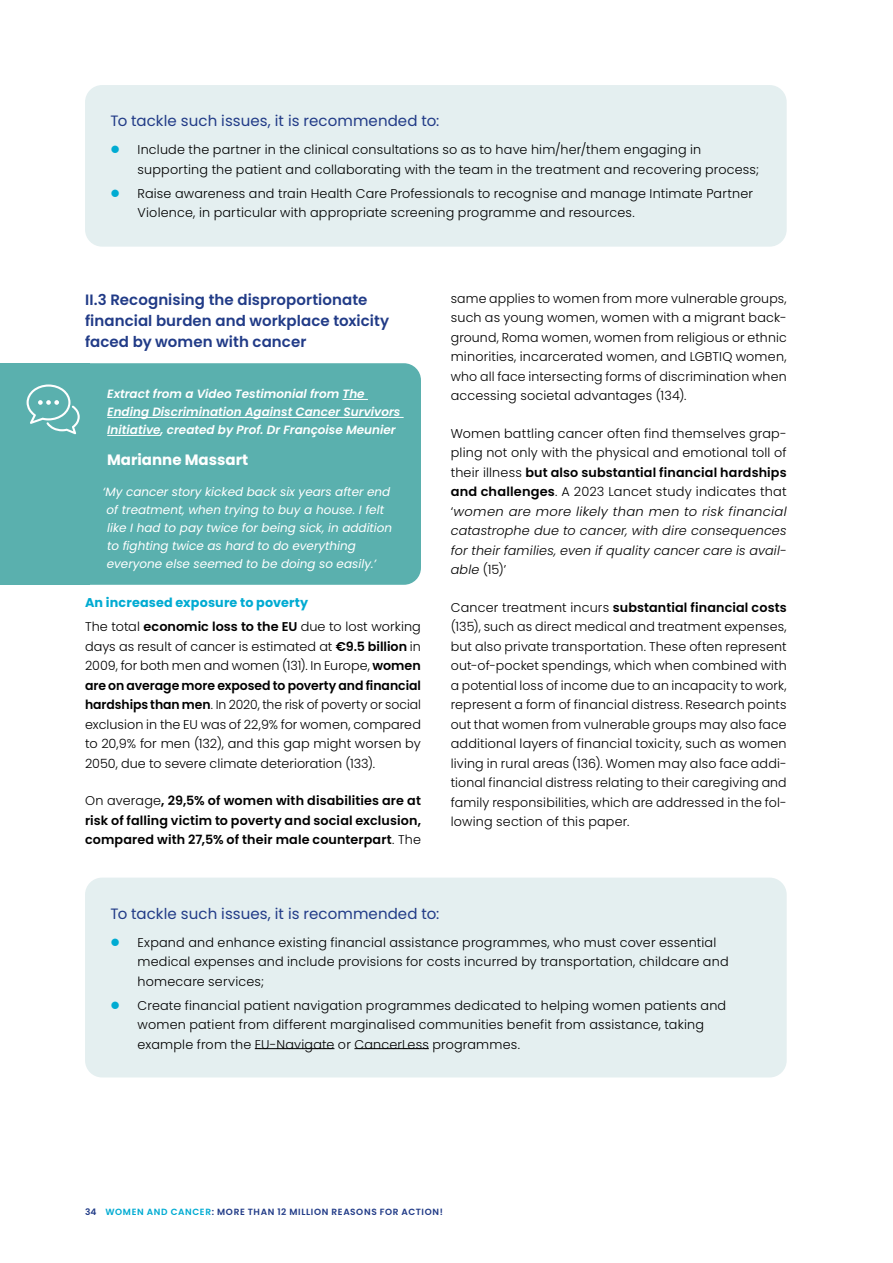
<style>
.page{position:relative;width:893px;height:1263px;background:#fff}
.page>*{position:absolute;margin:0;border:0;box-sizing:border-box;transform-origin:0 0}
.t1{font:600 15px/21px "Poppins";letter-spacing:.005em;color:#213b87}
.t2{font:15px "Poppins";letter-spacing:.005em;color:#213b87}
.t3{font:700 15px "Poppins";color:#fff}
.t4{font:300 12.75px/19.5px "Poppins";letter-spacing:.015em;color:#000}
.t5{font:600 12.75px/19.5px "Poppins";letter-spacing:.01em;color:#000;text-align:justify}
.t6{font:700 12.75px/23.7px "Poppins";letter-spacing:.01em;color:#00abd2}
.t7{font:italic 12px/18px "Poppins";color:#fff}
.t8{font:italic 600 12px/18px "Poppins";color:#fff}
.t9{font:600 9px "Poppins";letter-spacing:.07em;color:#213b87}
.s1{font-weight:300;color:#000}
.s2{font-weight:600;color:#000}
.s3{font-weight:600}
.s4{font-weight:300}
.s5{font-style:italic}
.s6{color:#00abd2}
</style>
<div class="page">
<div style="left:85px;top:85px;width:702px;height:162px;background:#e4eff0;border-radius:17px"></div>
<div style="left:85px;top:877px;width:702px;height:200px;background:#e4eff0;border-radius:17px"></div>
<hr style="left:255px;top:1048px;width:79px;height:1px;background:#000">
<hr style="left:354px;top:1048px;width:75px;height:1px;background:#000">
<div style="left:89px;top:363px;width:332px;height:222px;background:#5ab0ae"></div>
<svg style="left:342px;top:399px;width:26px;height:1px"></svg>
<hr style="left:107px;top:417px;width:297px;height:1px;background:#fff">
<hr style="left:107px;top:435px;width:54px;height:1px;background:#fff">
<div style="left:0;top:363px;width:89px;height:222px;background:#5ab0ae"></div>
<svg style="left:27px;top:384px;width:53px;height:50px"></svg>
<p class="t2" style="left:111px;top:112px;width:330px">To tackle such issues, it is recommended to:</p>
<p class="t4" style="left:138px;top:140px;width:623px">Include the partner in the clinical consultations so as to have him/her/them engaging in supporting the patient and collaborating with the team in the treatment and recovering process;</p>
<p class="t4" style="left:138px;top:183px;width:617px">Raise awareness and train Health Care Professionals to recognise and manage Intimate Partner<br>Violence, in particular with appropriate screening programme and resources.</p>
<p class="t1" style="left:85px;top:289px;width:306px">II.3 Recognising the disproportionate financial burden and workplace toxicity faced by women with cancer</p>
<p class="t8" style="left:107px;top:385px;width:295px">Extract from a Video Testimonial from The<br>Ending Discrimination Against Cancer Survivors<br>Initiative, created by Prof. Dr Françoise Meunier</p>
<p class="t3" style="left:107px;top:451px;width:143px">Marianne Massart</p>
<p class="t7" style="left:107px;top:483px;width:287px;text-indent:-4px">‘My cancer story kicked back six years after end of treatment, when trying to buy a house. I felt like I had to pay twice for being sick, in addition to fighting twice as hard to do everything everyone else seemed to be doing so easily.’</p>
<p class="t6" style="left:85px;top:591px;width:337px">An increased exposure to poverty<br><span class="s1">The total</span> <span class="s2">economic loss to the EU</span> <span class="s1">due to lost working</span></p>
<p class="t4" style="left:85px;top:636px;width:337px;text-align:justify">days as result of cancer is estimated at <span class="s3">€9.5 billion</span> in 2009, for both men and women (131). In Europe, <span class="s3">women are on average more exposed to poverty and financial hardships than men</span>. In 2020, the risk of poverty or social exclusion in the EU was of 22,9% for women, compared to 20,9% for men (132), and this gap might worsen by 2050, due to severe climate deterioration (133).</p>
<p class="t5" style="left:85px;top:791px;width:337px"><span class="s4">On average</span>, 29,5% of women with disabilities are at risk of falling victim to poverty and social exclusion, compared with 27,5% of their male counterpart<span class="s4">. The</span></p>
<p class="t4" style="left:451px;top:288px;width:337px;text-align:justify">same applies to women from more vulnerable groups, such as young women, women with a migrant back&shy;ground, Roma women, women from religious or ethnic minorities, incarcerated women, and LGBTIQ women, who all face intersecting forms of discrimination when accessing societal advantages (134).</p>
<p class="t4" style="left:451px;top:423px;width:337px;text-align:justify">Women battling cancer often find themselves grap&shy;pling not only with the physical and emotional toll of their illness <span class="s3">but also substantial financial hardships and challenges</span>. A 2023 Lancet study indicates that ‘<span class="s5">women are more likely than men to risk financial catastrophe due to cancer, with dire consequences for their families, even if quality cancer care is avail&shy;able</span> (15)’</p>
<p class="t4" style="left:451px;top:597px;width:337px;text-align:justify">Cancer treatment incurs <span class="s3">substantial financial costs </span>(135), such as direct medical and treatment expenses, but also private transportation. These often represent out-of-pocket spendings, which when combined with a potential loss of income due to an incapacity to work, represent a form of financial distress. Research points out that women from vulnerable groups may also face additional layers of financial toxicity, such as women living in rural areas (136). Women may also face addi&shy;tional financial distress relating to their caregiving and family responsibilities, which are addressed in the fol&shy;lowing section of this paper.</p>
<p class="t2" style="left:111px;top:905px;width:330px">To tackle such issues, it is recommended to:</p>
<p class="t4" style="left:138px;top:933px;width:593px">Expand and enhance existing financial assistance programmes, who must cover essential medical expenses and include provisions for costs incurred by transportation, childcare and homecare services;</p>
<p class="t4" style="left:138px;top:995px;width:590px">Create financial patient navigation programmes dedicated to helping women patients and women patient from different marginalised communities benefit from assistance, taking example from the EU-Navigate or CancerLess programmes.</p>
<p class="t9" style="left:85px;top:1207px;width:359px">34 <span class="s6">WOMEN AND CANCER</span>: MORE THAN 12 MILLION REASONS FOR ACTION!</p>
</div>
